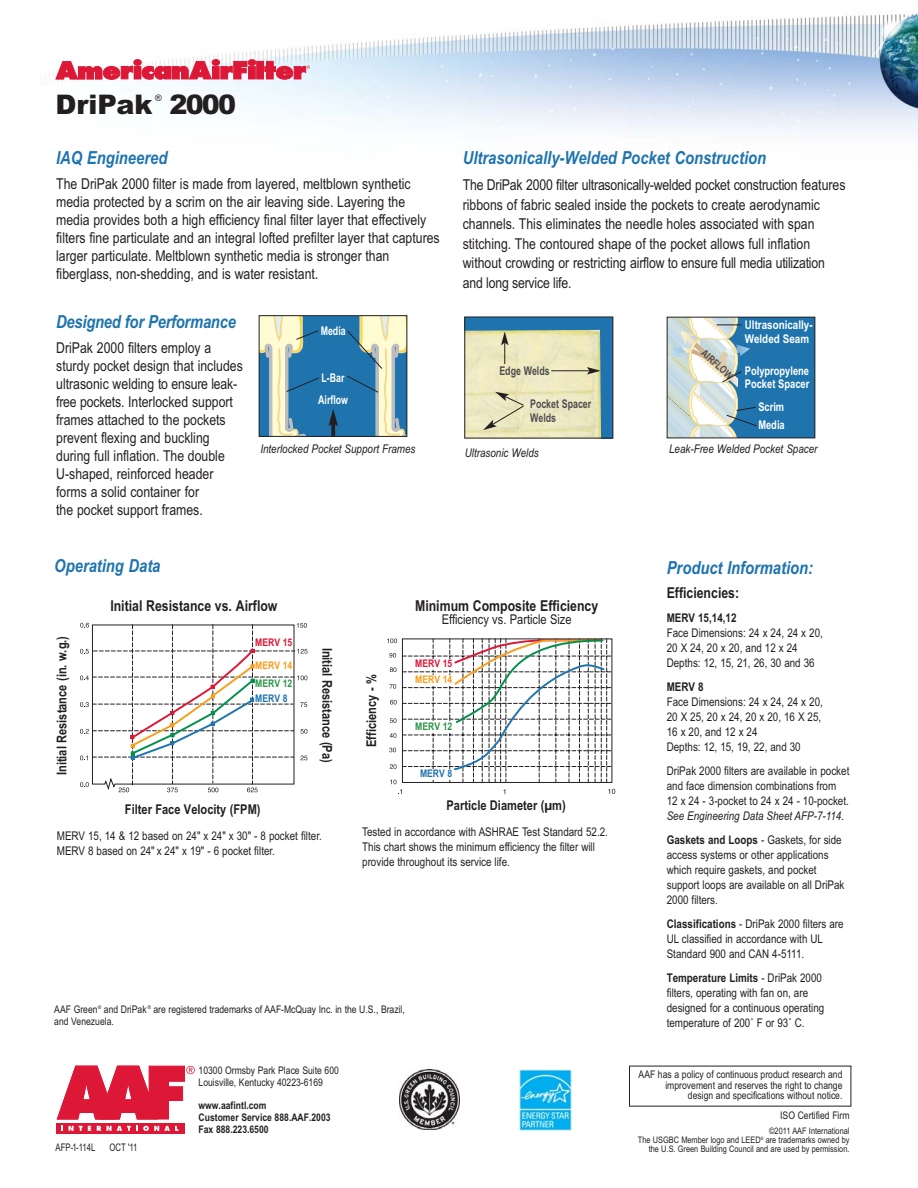
<style>
.page{position:relative;width:918px;height:1188px;background:#fff}
.page>*{position:absolute;margin:0;border:0;box-sizing:border-box;transform-origin:0 0}
.t1{font:900 27px "Arial";letter-spacing:-.01em;color:#231f20}
.t2{font:18px "Arial Narrow Bold Italic OTF";color:#1f74ae}
.t3{font:italic 700 18px "Arial Narrow";color:#1f74ae}
.t4{font:15px/18px "Arial Narrow";color:#231f20}
.t5{font:700 15px "Arial Narrow";color:#231f20}
.t6{font:700 13.5px "Arial Narrow";color:#231f20}
.t7{font:13.5px "Arial Narrow";color:#231f20}
.t8{font:12px/15px "Arial Narrow";color:#231f20}
.t9{font:12px "Arial Narrow Italic OTF";color:#231f20}
.t10{font:italic 12px/24px "Arial Narrow";color:#231f20}
.t11{font:700 12px/13.5px "Arial Narrow";color:#fff;scale:.95 1}
.t12{font:700 12px/13.5px "Arial Narrow";color:#4c4c4e;scale:.9 1}
.t13{font:700 12px/13.5px "Arial Narrow";color:#fff}
.t14{font:700 12px/21.8px "Arial Narrow";color:#fff;scale:.9 1}
.t15{font:700 12px "Arial Narrow";color:#231f20}
.t16{font:10.5px/12px "Arial Narrow";color:#231f20}
.t17{font:700 10.5px/12px "Arial Narrow";color:#231f20}
.t18{font:10.5px "Arial Narrow";color:#231f20;scale:.9 1}
.t19{font:700 10.5px "Arial Narrow";color:#2a9546}
.t20{font:700 10.5px "Arial Narrow";color:#f99d1c}
.t21{font:700 10.5px "Arial Narrow";color:#dd1736}
.t22{font:700 10.5px "Arial Narrow";color:#1f74ae}
.t23{font:700 10.5px "Arial Narrow";color:#4c4c4e;scale:.95 1}
.t24{font:9px/9px "Arial Narrow";color:#231f20;text-align:right}
.t25{font:9px "Arial";color:#231f20}
.s1{font-weight:700;font-style:normal}
.s2{font-style:normal}
.s3{font-weight:700}
</style>
<div class="page">
<img style="left:55px;top:13px;width:863px;height:122px">
<svg style="left:221px;top:61px;width:26px;height:18px"></svg>
<div style="left:257px;top:61px;width:7px;height:18px;background:#dd1736"></div>
<svg style="left:264px;top:61px;width:46px;height:19px"></svg>
<svg style="left:56px;top:60px;width:156px;height:20px"></svg>
<div style="left:134px;top:59px;width:7px;height:7px;border:1px solid #dd1736;border-radius:50%"></div>
<div style="left:212px;top:67px;width:7px;height:12px;background:#dd1736"></div>
<div style="left:212px;top:66px;width:7px;height:13px;border:1px solid #dd1736"></div>
<div style="left:212px;top:60px;width:8px;height:5px;background:#dd1736;border-radius:50%"></div>
<div style="left:212px;top:59px;width:8px;height:7px;border:1px solid #dd1736;border-radius:50%"></div>
<div style="left:249px;top:67px;width:6px;height:12px;background:#dd1736"></div>
<div style="left:248px;top:66px;width:7px;height:13px;border:1px solid #dd1736"></div>
<div style="left:248px;top:60px;width:8px;height:5px;background:#dd1736;border-radius:50%"></div>
<div style="left:248px;top:60px;width:8px;height:6px;border:1px solid #dd1736;border-radius:50%"></div>
<svg style="left:56px;top:1066px;width:139px;height:54px"></svg>
<div style="left:57px;top:1123px;width:128px;height:11px;background:#dd1736"></div>
<svg style="left:69px;top:1126px;width:22px;height:5px"></svg>
<svg style="left:97px;top:1126px;width:81px;height:5px"></svg>
<img style="left:399px;top:1070px;width:60px;height:59px">
<img style="left:520px;top:1069px;width:52px;height:61px">
<svg style="left:80px;top:623px;width:227px;height:169px"></svg>
<svg style="left:387px;top:638px;width:228px;height:156px"></svg>
<div style="left:402px;top:639px;width:210px;height:144px;border:1px solid #231f20"></div>
<div style="left:418px;top:770px;width:34px;height:10px;background:#fff"></div>
<div style="left:414px;top:721px;width:38px;height:12px;background:#fff"></div>
<div style="left:414px;top:675px;width:38px;height:11px;background:#fff"></div>
<div style="left:413px;top:659px;width:39px;height:11px;background:#fff"></div>
<div style="left:259px;top:316px;width:148px;height:120px;background:#1f74ae"></div>
<svg style="left:331px;top:426px;width:4px;height:11px"></svg>
<svg style="left:329px;top:409px;width:9px;height:17px"></svg>
<svg style="left:346px;top:316px;width:61px;height:120px"></svg>
<svg style="left:259px;top:316px;width:61px;height:120px"></svg>
<div style="left:667px;top:317px;width:148px;height:121px;background:#1f74ae"></div>
<div style="left:667px;top:317px;width:148px;height:121px;border:1px solid #231f20"></div>
<div style="left:465px;top:317px;width:148px;height:121px;background:#1f74ae"></div>
<img style="left:467px;top:330px;width:134px;height:106px">
<svg style="left:483px;top:392px;width:42px;height:38px;background:#d8d4b0"></svg>
<svg style="left:501px;top:331px;width:8px;height:33px"></svg>
<hr style="left:551px;top:370px;width:39px;height:1px;background:#231f20">
<svg style="left:587px;top:367px;width:14px;height:8px"></svg>
<svg style="left:667px;top:317px;width:91px;height:121px"></svg>
<h1 class="t1" style="left:56px;top:89px;width:99px">DriPak</h1>
<p class="t25" style="left:155px;top:94px;width:8px">®</p>
<h1 class="t1" style="left:169px;top:89px;width:68px">2000</h1>
<p class="t2" style="left:56px;top:151px;width:113px">IAQ Engineered</p>
<p class="t4" style="left:56px;top:176px;width:385px">The DriPak 2000 filter is made from layered, meltblown synthetic media protected by a scrim on the air leaving side. Layering the media provides both a high efficiency final filter layer that effectively filters fine particulate and an integral lofted prefilter layer that captures larger particulate. Meltblown synthetic media is stronger than fiberglass, non-shedding, and is water resistant.</p>
<p class="t2" style="left:56px;top:315px;width:181px">Designed for Performance</p>
<p class="t4" style="left:56px;top:340px;width:188px">DriPak 2000 filters employ a sturdy pocket design that includes ultrasonic welding to ensure leak&shy;free pockets. Interlocked support frames attached to the pockets prevent flexing and buckling during full inflation. The double<br>U-shaped, reinforced header forms a solid container for<br>the pocket support frames.</p>
<p class="t2" style="left:463px;top:151px;width:305px">Ultrasonically-Welded Pocket Construction</p>
<p class="t4" style="left:463px;top:177px;width:384px;line-height:19.5px">The DriPak 2000 filter ultrasonically-welded pocket construction features ribbons of fabric sealed inside the pockets to create aerodynamic channels. This eliminates the needle holes associated with span stitching. The contoured shape of the pocket allows full inflation without crowding or restricting airflow to ensure full media utilization and long service life.</p>
<p class="t13" style="left:745px;top:319px;width:69px">Ultrasonically-<br>Welded Seam</p>
<p class="t11" style="left:745px;top:365px;width:69px">Polypropylene<br>Pocket Spacer</p>
<p class="t14" style="left:321px;top:322px;width:29px">Media</p>
<p class="t14" style="left:318px;top:368px;width:35px">L-Bar<br>Airflow</p>
<p class="t23" style="left:706px;top:349px;width:42px;rotate:42deg">AIRFLOW</p>
<p class="t12" style="left:499px;top:366px;width:57px">Edge Welds</p>
<p class="t12" style="left:530px;top:398px;width:69px">Pocket Spacer<br>Welds</p>
<p class="t11" style="left:758px;top:401px;width:29px">Scrim</p>
<p class="t11" style="left:758px;top:419px;width:29px">Media</p>
<p class="t9" style="left:260px;top:442px;width:157px">Interlocked Pocket Support Frames</p>
<p class="t9" style="left:465px;top:446px;width:76px">Ultrasonic Welds</p>
<p class="t9" style="left:669px;top:442px;width:150px">Leak-Free Welded Pocket Spacer</p>
<p class="t2" style="left:54px;top:559px;width:108px">Operating Data</p>
<p class="t6" style="left:57px;top:775px;width:141px;rotate:-90deg">Initial Resistance (in. w.g.)</p>
<p class="t5" style="left:110px;top:601px;width:169px">Initial Resistance vs. Airflow</p>
<p class="t21" style="left:255px;top:638px;width:39px">MERV 15</p>
<p class="t20" style="left:255px;top:662px;width:39px">MERV 14</p>
<p class="t19" style="left:255px;top:679px;width:39px">MERV 12</p>
<p class="t22" style="left:255px;top:695px;width:34px">MERV 8</p>
<p class="t6" style="left:125px;top:804px;width:137px">Filter Face Velocity (FPM)</p>
<p class="t6" style="left:332px;top:648px;width:117px;rotate:90deg">Initial Resistance (Pa)</p>
<p class="t8" style="left:57px;top:829px;width:266px">MERV 15, 14 &amp; 12 based on 24" x 24" x 30" - 8 pocket filter.<br>MERV 8 based on 24" x 24" x 19" - 6 pocket filter.</p>
<p class="t5" style="left:415px;top:601px;width:185px">Minimum Composite Efficiency</p>
<p class="t7" style="left:442px;top:615px;width:131px">Efficiency vs. Particle Size</p>
<p class="t6" style="left:367px;top:747px;width:74px;rotate:-90deg">Efficiency - %</p>
<p class="t21" style="left:415px;top:660px;width:39px">MERV 15</p>
<p class="t20" style="left:415px;top:676px;width:39px">MERV 14</p>
<p class="t19" style="left:415px;top:722px;width:39px">MERV 12</p>
<p class="t22" style="left:420px;top:770px;width:34px">MERV 8</p>
<p class="t6" style="left:447px;top:800px;width:121px">Particle Diameter (µm)</p>
<p class="t8" style="left:362px;top:826px;width:247px">Tested in accordance with ASHRAE Test Standard 52.2.<br>This chart shows the minimum efficiency the filter will provide throughout its service life.</p>
<p class="t16" style="left:54px;top:1005px;width:352px">AAF Green<sup>®</sup> and DriPak <sup>®</sup> are registered trademarks of AAF-McQuay Inc. in the U.S., Brazil, and Venezuela.</p>
<p class="t3" style="left:667px;top:557px;width:148px">Product Information:</p>
<p class="t5" style="left:667px;top:587px;width:74px">Efficiencies:</p>
<p class="t15" style="left:667px;top:613px;width:71px">MERV 15,14,12</p>
<p class="t8" style="left:667px;top:626px;width:158px">Face Dimensions: 24 x 24, 24 x 20,<br>20 X 24, 20 x 20, and 12 x 24<br>Depths: 12, 15, 21, 26, 30 and 36</p>
<p class="t15" style="left:667px;top:682px;width:38px">MERV 8</p>
<p class="t8" style="left:667px;top:695px;width:158px">Face Dimensions: 24 x 24, 24 x 20,<br>20 X 25, 20 x 24, 20 x 20, 16 X 25,<br>16 x 20, and 12 x 24<br>Depths: 12, 15, 19, 22, and 30</p>
<p class="t8" style="left:667px;top:764px;width:184px">DriPak 2000 filters are available in pocket and face dimension combinations from<br>12 x 24 - 3-pocket to 24 x 24 - 10-pocket.</p>
<p class="t10" style="left:667px;top:803px;width:179px">See Engineering Data Sheet AFP-7-114.<br><span class="s1">Gaskets and Loops</span> <span class="s2">- Gaskets, for side</span></p>
<p class="t8" style="left:667px;top:848px;width:179px">access systems or other applications which require gaskets, and pocket support loops are available on all DriPak<br>2000 filters.</p>
<p class="t8" style="left:667px;top:917px;width:178px"><span class="s3">Classifications</span> - DriPak 2000 filters are<br>UL classified in accordance with UL<br>Standard 900 and CAN 4-5111.</p>
<p class="t8" style="left:667px;top:971px;width:159px"><span class="s3">Temperature Limits</span> - DriPak 2000 filters, operating with fan on, are designed for a continuous operating temperature of 200˚ F or 93˚ C.</p>
<p class="t16" style="left:199px;top:1066px;width:142px">10300 Ormsby Park Place Suite 600<br>Louisville, Kentucky 40223-6169</p>
<p class="t17" style="left:199px;top:1101px;width:134px">www.aafintl.com<br>Customer Service 888.AAF.2003<br>Fax 888.223.6500</p>
<p class="t16" style="left:780px;top:1111px;width:71px">ISO Certified Firm</p>
<p class="t16" style="left:639px;top:1070px;width:205px;line-height:10.5px;text-align:right">AAF has a policy of continuous product research and improvement and reserves the right to change design and specifications without notice.</p>
<p class="t24" style="left:638px;top:1127px;width:213px">© 2011 AAF International<br>The USGBC Member logo and LEED<sup>®</sup> are trademarks owned by</p>
<p class="t18" style="left:56px;top:1144px;width:46px">AFP-1-114L</p>
<p class="t18" style="left:110px;top:1144px;width:33px">OCT '11</p>
<p class="t24" style="left:649px;top:1145px;width:202px">the U.S. Green Building Council and are used by permission.</p>
</div>
